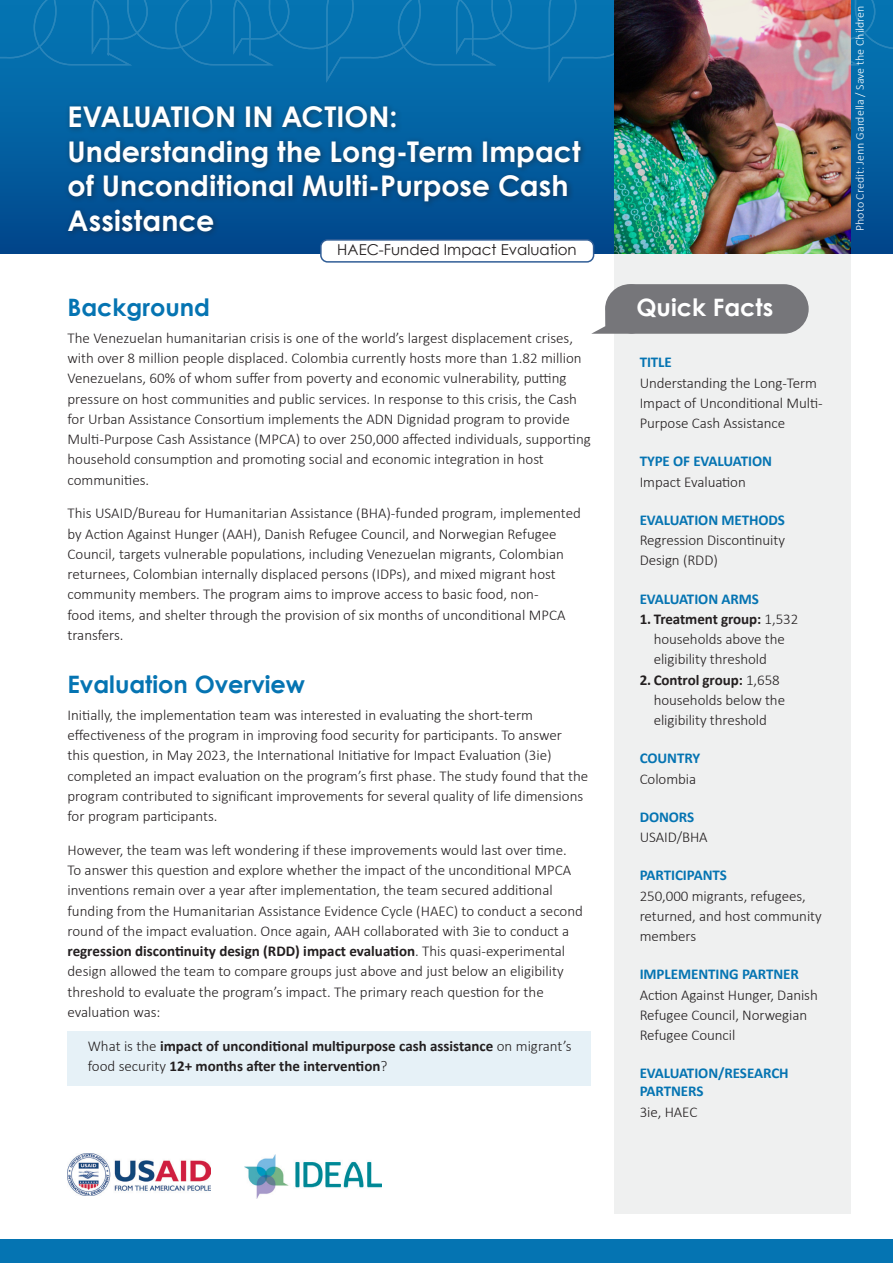
<style>
.page{position:relative;width:893px;height:1263px;background:#fff}
.page>*{position:absolute;margin:0;border:0;box-sizing:border-box;transform-origin:0 0}
.t1{font:700 28.5px/34.5px "Century Gothic";letter-spacing:.005em;color:#fff}
.Subhead{font:700 24px "Century Gothic";color:#0574b2}
.Subhead-2{font:700 24px "Century Gothic";color:#fff}
.t2{font:300 15px/20.2px "Calibri";color:#231f20}
.Quick_Facts_subhead{font:700 15px/18px "Calibri";letter-spacing:-.005em;color:#0574b2}
.t3{font:700 15px/20.2px "Calibri";color:#231f20}
.Number_list{font:15px "Century Gothic";color:#231f20}
.t4{font:300 12px "Calibri";color:#fff}
.s1{font-weight:700}
.s2{font-weight:300}
</style>
<div class="page">
<div style="left:68px;top:1031px;width:523px;height:54px;background:#e6f1f7"></div>
<svg style="left:0;top:83px;width:893px;height:170px;background:#025b9d"></svg>
<div style="left:0;top:1240px;width:893px;height:23px;background:#0574b2"></div>
<div style="left:614px;top:253px;width:236px;height:961px;background:#eff0f0"></div>
<div style="left:63px;top:101px;width:525px;height:137px;background:#231f20;opacity:.5"></div>
<svg style="left:591px;top:284px;width:37px;height:50px"></svg>
<div style="left:608px;top:284px;width:201px;height:50px;background:#76767a;border-radius:25px"></div>
<svg style="left:0;top:0;width:893px;height:83px;background:#0671af"></svg>
<img style="left:614px;top:0;width:236px;height:253px">
<div style="left:321px;top:240px;width:273px;height:22px;background:#fff;border-radius:7px"></div>
<div style="left:320px;top:239px;width:274px;height:24px;border:2px solid #305d96;border-radius:7px"></div>
<img style="left:67px;top:1153px;width:144px;height:43px">
<img style="left:245px;top:1154px;width:136px;height:44px">
<p class="t1" style="left:68px;top:99px;width:515px">EVALUATION IN ACTION:<br>Understanding the Long-Term Impact of Unconditional Multi-Purpose Cash<br>Assistance</p>
<p class="Number_list" style="left:337px;top:239px;width:241px">HAEC-Funded Impact Evaluation</p>
<p class="Subhead" style="left:68px;top:289px;width:144px">Background</p>
<p class="t2" style="left:68px;top:327px;width:525px">The Venezuelan humanitarian crisis is one of the world’s largest displacement crises, with over 8 million people displaced. Colombia currently hosts more than 1.82 million Venezuelans, 60% of whom suffer from poverty and economic vulnerability, putting pressure on host communities and public services. In response to this crisis, the Cash for Urban Assistance Consortium implements the ADN Dignidad program to provide Multi-Purpose Cash Assistance (MPCA) to over 250,000 affected individuals, supporting household consumption and promoting social and economic integration in host communities.</p>
<p class="t2" style="left:68px;top:503px;width:515px">This USAID/Bureau for Humanitarian Assistance (BHA)-funded program, implemented by Action Against Hunger (AAH), Danish Refugee Council, and Norwegian Refugee Council, targets vulnerable populations, including Venezuelan migrants, Colombian returnees, Colombian internally displaced persons (IDPs), and mixed migrant host community members. The program aims to improve access to basic food, non-<br>food items, and shelter through the provision of six months of unconditional MPCA transfers.</p>
<p class="Subhead" style="left:68px;top:666px;width:239px">Evaluation Overview</p>
<p class="t2" style="left:68px;top:705px;width:522px">Initially, the implementation team was interested in evaluating the short-term effectiveness of the program in improving food security for participants. To answer<br>this question, in May 2023, the International Initiative for Impact Evaluation (3ie) completed an impact evaluation on the program’s first phase. The study found that the program contributed to significant improvements for several quality of life dimensions for program participants.</p>
<p class="t2" style="left:68px;top:840px;width:517px">However, the team was left wondering if these improvements would last over time.<br>To answer this question and explore whether the impact of the unconditional MPCA inventions remain over a year after implementation, the team secured additional funding from the Humanitarian Assistance Evidence Cycle (HAEC) to conduct a second round of the impact evaluation. Once again, AAH collaborated with 3ie to conduct a <span class="s1">regression discontinuity design (RDD) impact evaluation</span>. This quasi-experimental design allowed the team to compare groups just above and just below an eligibility threshold to evaluate the program’s impact. The primary reach question for the evaluation was:</p>
<p class="t3" style="left:88px;top:1035px;width:485px"><span class="s2">What is the</span> impact of unconditional multipurpose cash assistance <span class="s2">on migrant’s food security</span> 12+ months after the intervention<span class="s2">?</span></p>
<p class="Subhead-2" style="left:636px;top:289px;width:138px">Quick Facts</p>
<p class="Quick_Facts_subhead" style="left:640px;top:353px;width:34px">TITLE</p>
<p class="t2" style="left:640px;top:372px;width:185px">Understanding the Long-Term<br>Impact of Unconditional Multi-<br>Purpose Cash Assistance</p>
<p class="Quick_Facts_subhead" style="left:640px;top:452px;width:134px">TYPE OF EVALUATION</p>
<p class="t2" style="left:640px;top:471px;width:108px">Impact Evaluation</p>
<p class="Quick_Facts_subhead" style="left:640px;top:511px;width:147px">EVALUATION METHODS</p>
<p class="t2" style="left:640px;top:530px;width:147px">Regression Discontinuity<br>Design (RDD)</p>
<p class="Quick_Facts_subhead" style="left:640px;top:589px;width:121px">EVALUATION ARMS</p>
<p class="t2" style="left:654px;top:608px;width:146px;text-indent:-14px"><span class="s1">1. Treatment group:</span> 1,532 households above the eligibility threshold</p>
<p class="t2" style="left:654px;top:669px;width:133px;text-indent:-14px"><span class="s1">2. Control group:</span> 1,658 households below the eligibility threshold</p>
<p class="Quick_Facts_subhead" style="left:640px;top:749px;width:62px">COUNTRY</p>
<p class="t2" style="left:640px;top:768px;width:58px">Colombia</p>
<p class="Quick_Facts_subhead" style="left:640px;top:808px;width:56px">DONORS</p>
<p class="t2" style="left:640px;top:827px;width:70px">USAID/BHA</p>
<p class="Quick_Facts_subhead" style="left:640px;top:866px;width:89px">PARTICIPANTS</p>
<p class="t2" style="left:640px;top:885px;width:184px">250,000 migrants, refugees, returned, and host community members</p>
<p class="Quick_Facts_subhead" style="left:640px;top:965px;width:161px">IMPLEMENTING PARTNER</p>
<p class="t2" style="left:640px;top:984px;width:180px">Action Against Hunger, Danish<br>Refugee Council, Norwegian<br>Refugee Council</p>
<p class="Quick_Facts_subhead" style="left:640px;top:1064px;width:150px">EVALUATION/RESEARCH<br>PARTNERS</p>
<p class="t2" style="left:640px;top:1101px;width:59px">3ie, HAEC</p>
<p class="t4" style="left:852px;top:231px;width:227px;rotate:-90deg">Photo Credit: Jenn Gardella / Save the Children</p>
</div>
